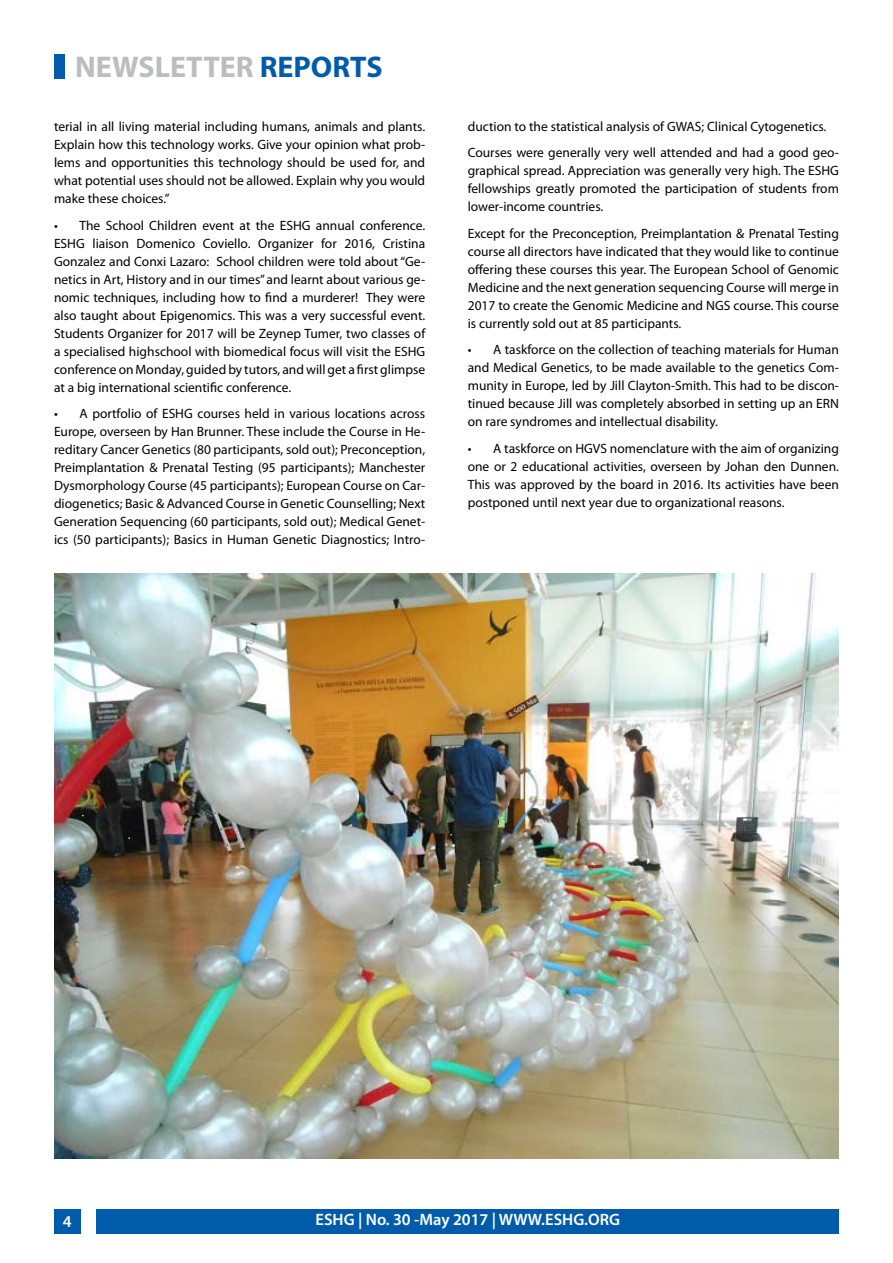
<style>
.page{position:relative;width:893px;height:1263px;background:#fff}
.page>*{position:absolute;margin:0;border:0;box-sizing:border-box;transform-origin:0 0}
.t1{font:700 30px "Myriad Pro";color:#bcbdc0}
.t2{font:600 16.5px "Myriad Pro";color:#fff}
.t3{font:13.5px/18px "Myriad Pro";color:#000;text-align:justify}
.s1{color:#005cab}
</style>
<div class="page">
<div style="left:97px;top:1209px;width:742px;height:24px;background:#005cab"></div>
<div style="left:54px;top:1209px;width:27px;height:24px;background:#005cab"></div>
<div style="left:54px;top:54px;width:10px;height:25px;background:#005cab"></div>
<img style="left:54px;top:573px;width:785px;height:586px">
<h1 class="t1" style="left:75px;top:47px;width:309px">NEWSLETTER <span class="s1">REPORTS</span></h1>
<p class="t3" style="left:54px;top:117px;width:373px">terial in all living material including humans, animals and plants.<br>Explain how this technology works. Give your opinion what prob&shy;lems and opportunities this technology should be used for, and what potential uses should not be allowed. Explain why you would make these choices.”</p>
<p class="t3" style="left:54px;top:216px;width:373px">• The School Children event at the ESHG annual conference.<br>ESHG liaison Domenico Coviello. Organizer for 2016, Cristina Gonzalez and Conxi Lazaro: School children were told about “Ge&shy;netics in Art, History and in our times” and learnt about various ge&shy;nomic techniques, including how to find a murderer! They were also taught about Epigenomics. This was a very successful event.<br>Students Organizer for 2017 will be Zeynep Tumer, two classes of a specialised highschool with biomedical focus will visit the ESHG conference on Monday, guided by tutors, and will get a first glimpse at a big international scientific conference.</p>
<p class="t3" style="left:54px;top:404px;width:373px">• A portfolio of ESHG courses held in various locations across Europe, overseen by Han Brunner. These include the Course in He&shy;reditary Cancer Genetics (80 participants, sold out); Preconception, Preimplantation &amp; Prenatal Testing (95 participants); Manchester Dysmorphology Course (45 participants); European Course on Car&shy;diogenetics; Basic &amp; Advanced Course in Genetic Counselling; Next Generation Sequencing (60 participants, sold out); Medical Genet&shy;ics (50 participants); Basics in Human Genetic Diagnostics; Intro-</p>
<p class="t3" style="left:468px;top:113px;width:373px;line-height:26.5px">duction to the statistical analysis of GWAS; Clinical Cytogenetics.<br>Courses were generally very well attended and had a good geo-</p>
<p class="t3" style="left:468px;top:162px;width:373px">graphical spread. Appreciation was generally very high. The ESHG fellowships greatly promoted the participation of students from lower-income countries.</p>
<p class="t3" style="left:468px;top:224px;width:373px">Except for the Preconception, Preimplantation &amp; Prenatal Testing course all directors have indicated that they would like to continue offering these courses this year. The European School of Genomic Medicine and the next generation sequencing Course will merge in 2017 to create the Genomic Medicine and NGS course. This course is currently sold out at 85 participants.</p>
<p class="t3" style="left:468px;top:341px;width:373px">• A taskforce on the collection of teaching materials for Human and Medical Genetics, to be made available to the genetics Com&shy;munity in Europe, led by Jill Clayton-Smith. This had to be discon&shy;tinued because Jill was completely absorbed in setting up an ERN on rare syndromes and intellectual disability.</p>
<p class="t3" style="left:468px;top:439px;width:373px">• A taskforce on HGVS nomenclature with the aim of organizing one or 2 educational activities, overseen by Johan den Dunnen.<br>This was approved by the board in 2016. Its activities have been postponed until next year due to organizational reasons.</p>
<p class="t2" style="left:63px;top:1211px;width:10px">4</p>
<p class="t2" style="left:316px;top:1209px;width:306px">ESHG | No. 30 -May 2017 | WWW.ESHG.ORG</p>
</div>
